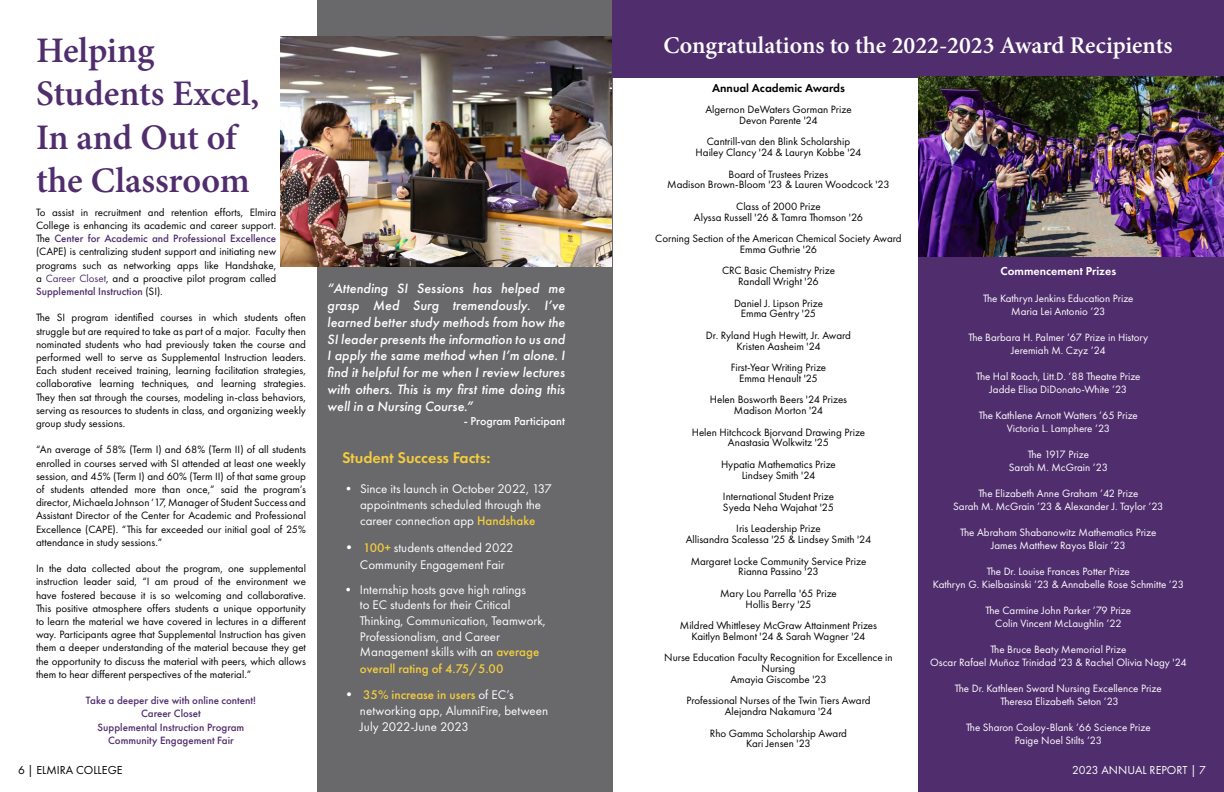
<style>
.page{position:relative;width:1224px;height:792px;background:#fff}
.page>*{position:absolute;margin:0;border:0;box-sizing:border-box;transform-origin:0 0}
.t1{font:600 36px/43.2px "Minion Pro";letter-spacing:-.005em;color:#502d6d}
.t2{font:600 24px "Minion Pro";color:#fff}
.t3{font:600 16px "Futura PT";color:#f3cd3f}
.t4{font:italic 500 14px/16.8px "Futura PT";color:#fff;text-align:justify}
.t5{font:13px/15.6px "Futura PT";color:#fff}
.t6{font:500 13px "Futura PT";color:#f3cd3f}
.t7{font:600 12px "Futura PT";color:#000}
.t8{font:500 12px "Futura PT";color:#fff}
.t9{font:12px "Futura PT";color:#fff}
.t10{font:600 12px "Futura PT";color:#fff}
.t11{font:12px "Futura PT";color:#000}
.t12{font:11px/13.2px "Futura PT";color:#000;text-align:center}
.t13{font:11px/13px "Futura PT";color:#fff;text-align:center}
.t14{font:500 11px/13.2px "Futura PT";color:#502d6d;text-align:center}
.s1{font-weight:500;color:#502d6d}
.s2{color:#502d6d}
.s3{font-weight:500;color:#f3cd3f}
.s4{font-weight:500;font-size:14px}
</style>
<div class="page">
<div style="left:918px;top:257px;width:306px;height:535px;background:#502d6d"></div>
<div style="left:317px;top:0;width:296px;height:792px;background:#69686a"></div>
<img style="left:281px;top:36px;width:331px;height:230px">
<div style="left:612px;top:0;width:612px;height:77px;background:#502d6d"></div>
<img style="left:918px;top:76px;width:306px;height:181px">
<h1 class="t1" style="left:36px;top:29px;width:225px">Helping<br>Students Excel,<br>In and Out of the Classroom</h1>
<p class="t12" style="left:36px;top:205px;width:242px;text-align:justify">To assist in recruitment and retention efforts, Elmira College is enhancing its academic and career support.<br>The <span class="s1">Center for Academic and Professional Excellence </span>(CAPE) is centralizing student support and initiating new programs such as networking apps like Handshake, a <span class="s2">Career Closet</span>, and a proactive pilot program called <span class="s1">Supplemental Instruction</span> (SI).</p>
<p class="t12" style="left:36px;top:311px;width:272px;text-align:justify">The SI program identified courses in which students often struggle but are required to take as part of a major. Faculty then nominated students who had previously taken the course and performed well to serve as Supplemental Instruction leaders.<br>Each student received training, learning facilitation strategies, collaborative learning techniques, and learning strategies.<br>They then sat through the courses, modeling in-class behaviors, serving as resources to students in class, and organizing weekly group study sessions.</p>
<p class="t12" style="left:36px;top:443px;width:272px;text-align:justify">“An average of 58% (Term I) and 68% (Term II) of all students enrolled in courses served with SI attended at least one weekly session, and 45% (Term I) and 60% (Term II) of that same group of students attended more than once,” said the program’s director, Michaela Johnson ‘17, Manager of Student Success and Assistant Director of the Center for Academic and Professional Excellence (CAPE). “This far exceeded our initial goal of 25% attendance in study sessions.”</p>
<p class="t12" style="left:36px;top:562px;width:272px;text-align:justify">In the data collected about the program, one supplemental instruction leader said, “I am proud of the environment we have fostered because it is so welcoming and collaborative.<br>This positive atmosphere offers students a unique opportunity to learn the material we have covered in lectures in a different way. Participants agree that Supplemental Instruction has given them a deeper understanding of the material because they get the opportunity to discuss the material with peers, which allows them to hear different perspectives of the material.”</p>
<p class="t14" style="left:86px;top:694px;width:172px">Take a deeper dive with online content!<br>Career Closet<br>Supplemental Instruction Program<br>Community Engagement Fair</p>
<p class="t4" style="left:327px;top:280px;width:239px">“Attending SI Sessions has helped me grasp Med Surg tremendously. I’ve learned better study methods from how the SI leader presents the information to us and I apply the same method when I’m alone. I find it helpful for me when I review lectures with others. This is my first time doing this well in a Nursing Course.”</p>
<p class="t8" style="left:464px;top:414px;width:103px">- Program Participant</p>
<h3 class="t3" style="left:342px;top:448px;width:150px">Student Success Facts:</h3>
<p class="t5" style="left:342px;top:481px;width:212px;text-align:center">• Since its launch in October 2022, 137 appointments scheduled through the</p>
<p class="t5" style="left:360px;top:513px;width:177px">career connection app <span class="s3">Handshake</span></p>
<p class="t5" style="left:360px;top:539px;width:155px;line-height:16.8px;text-indent:-18px"><span class="s4">•</span> <span class="s3">100+</span> students attended 2022<br>Community Engagement Fair</p>
<p class="t5" style="left:360px;top:582px;width:187px;text-indent:-18px">• Internship hosts gave high ratings<br>to EC students for their Critical Thinking, Communication, Teamwork, Professionalism, and Career Management skills with an <span class="s3">average</span></p>
<p class="t6" style="left:360px;top:661px;width:145px">overall rating of 4.75/5.00</p>
<p class="t5" style="left:360px;top:687px;width:190px;text-indent:-18px"><span class="s4">•</span> <span class="s3">35% increase in users</span> of EC’s networking app, AlumniFire, between<br>July 2022-June 2023</p>
<h2 class="t2" style="left:663px;top:29px;width:511px">Congratulations to the 2022-2023 Award Recipients</h2>
<p class="t7" style="left:712px;top:81px;width:134px">Annual Academic Awards</p>
<p class="t12" style="left:705px;top:104px;width:148px;line-height:10.7px">Algernon DeWaters Gorman Prize<br>Devon Parente '24</p>
<p class="t12" style="left:696px;top:136px;width:167px;line-height:10.7px">Cantrill-van den Blink Scholarship<br>Hailey Clancy '24 &amp; Lauryn Kobbe '24</p>
<p class="t12" style="left:667px;top:169px;width:224px;line-height:10.7px">Board of Trustees Prizes<br>Madison Brown-Bloom '23 &amp; Lauren Woodcock '23</p>
<p class="t12" style="left:694px;top:201px;width:171px;line-height:10.7px">Class of 2000 Prize<br>Alyssa Russell '26 &amp; Tamra Thomson '26</p>
<p class="t12" style="left:655px;top:233px;width:248px;line-height:10.7px">Corning Section of the American Chemical Society Award<br>Emma Guthrie '26</p>
<p class="t12" style="left:722px;top:265px;width:114px;line-height:10.7px">CRC Basic Chemistry Prize<br>Randall Wright '26</p>
<p class="t12" style="left:734px;top:298px;width:90px;line-height:10.7px">Daniel J. Lipson Prize<br>Emma Gentry '25</p>
<p class="t12" style="left:706px;top:330px;width:147px;line-height:10.7px">Dr. Ryland Hugh Hewitt, Jr. Award<br>Kristen Aasheim '24</p>
<p class="t12" style="left:731px;top:362px;width:97px;line-height:10.7px">First-Year Writing Prize<br>Emma Henault '25</p>
<p class="t12" style="left:710px;top:394px;width:139px;line-height:10.7px">Helen Bosworth Beers '24 Prizes<br>Madison Morton '24</p>
<p class="t12" style="left:692px;top:427px;width:175px;line-height:10.7px">Helen Hitchcock Bjorvand Drawing Prize<br>Anastasia Wolkwitz '25</p>
<p class="t12" style="left:721px;top:459px;width:116px;line-height:10.7px">Hypatia Mathematics Prize<br>Lindsey Smith '24</p>
<p class="t12" style="left:723px;top:491px;width:113px;line-height:10.7px;text-align:left">International Student Prize<br>Syeda Neha Wajahat '25</p>
<p class="t12" style="left:686px;top:523px;width:187px;line-height:10.7px">Iris Leadership Prize<br>Allisandra Scalessa '25 &amp; Lindsey Smith '24</p>
<p class="t12" style="left:691px;top:556px;width:177px;line-height:10.7px">Margaret Locke Community Service Prize<br>Rianna Passino '23</p>
<p class="t12" style="left:720px;top:588px;width:118px;line-height:10.7px">Mary Lou Parrella '65 Prize<br>Hollis Berry '25</p>
<p class="t12" style="left:680px;top:620px;width:199px;line-height:10.7px">Mildred Whittlesey McGraw Attainment Prizes<br>Kaitlyn Belmont '24 &amp; Sarah Wagner '24</p>
<p class="t12" style="left:664px;top:652px;width:230px;line-height:10.7px">Nurse Education Faculty Recognition for Excellence in<br>Nursing<br>Amayia Giscombe '23</p>
<p class="t12" style="left:687px;top:695px;width:185px;line-height:10.7px">Professional Nurses of the Twin Tiers Award<br>Alejandra Nakamura '24</p>
<p class="t12" style="left:710px;top:728px;width:139px;line-height:10.7px">Rho Gamma Scholarship Award<br>Kari Jensen '23</p>
<p class="t10" style="left:1001px;top:264px;width:117px">Commencement Prizes</p>
<p class="t13" style="left:983px;top:291px;width:152px">The Kathryn Jenkins Education Prize<br>Maria Lei Antonio ’23</p>
<p class="t13" style="left:969px;top:330px;width:181px">The Barbara H. Palmer ’67 Prize in History<br>Jeremiah M. Czyz ’24</p>
<p class="t13" style="left:976px;top:369px;width:166px">The Hal Roach, Litt.D. ’88 Theatre Prize<br>Jadde Elisa DiDonato-White ’23</p>
<p class="t13" style="left:979px;top:408px;width:161px">The Kathlene Arnott Watters ’65 Prize<br>Victoria L. Lamphere ’23</p>
<p class="t13" style="left:1009px;top:447px;width:101px">The 1917 Prize<br>Sarah M. McGrain ’23</p>
<p class="t13" style="left:953px;top:486px;width:212px">The Elizabeth Anne Graham ’42 Prize<br>Sarah M. McGrain ’23 &amp; Alexander J. Taylor ’23</p>
<p class="t13" style="left:960px;top:525px;width:198px">The Abraham Shabanowitz Mathematics Prize<br>James Matthew Rayos Blair ’23</p>
<p class="t13" style="left:933px;top:564px;width:253px">The Dr. Louise Frances Potter Prize<br>Kathryn G. Kielbasinski ’23 &amp; Annabelle Rose Schmitte ’23</p>
<p class="t13" style="left:986px;top:603px;width:147px">The Carmine John Parker ’79 Prize<br>Colin Vincent McLaughlin ’22</p>
<p class="t13" style="left:930px;top:642px;width:258px">The Bruce Beaty Memorial Prize<br>Oscar Rafael Muñoz Trinidad '23 &amp; Rachel Olivia Nagy '24</p>
<p class="t13" style="left:955px;top:681px;width:208px">The Dr. Kathleen Sward Nursing Excellence Prize<br>Theresa Elizabeth Seton ’23</p>
<p class="t13" style="left:966px;top:720px;width:186px">The Sharon Cosloy-Blank ’66 Science Prize<br>Paige Noel Stilts ’23</p>
<p class="t11" style="left:18px;top:763px;width:106px">6 | ELMIRA COLLEGE</p>
<p class="t9" style="left:1072px;top:763px;width:135px">2023 ANNUAL REPORT | 7</p>
</div>
